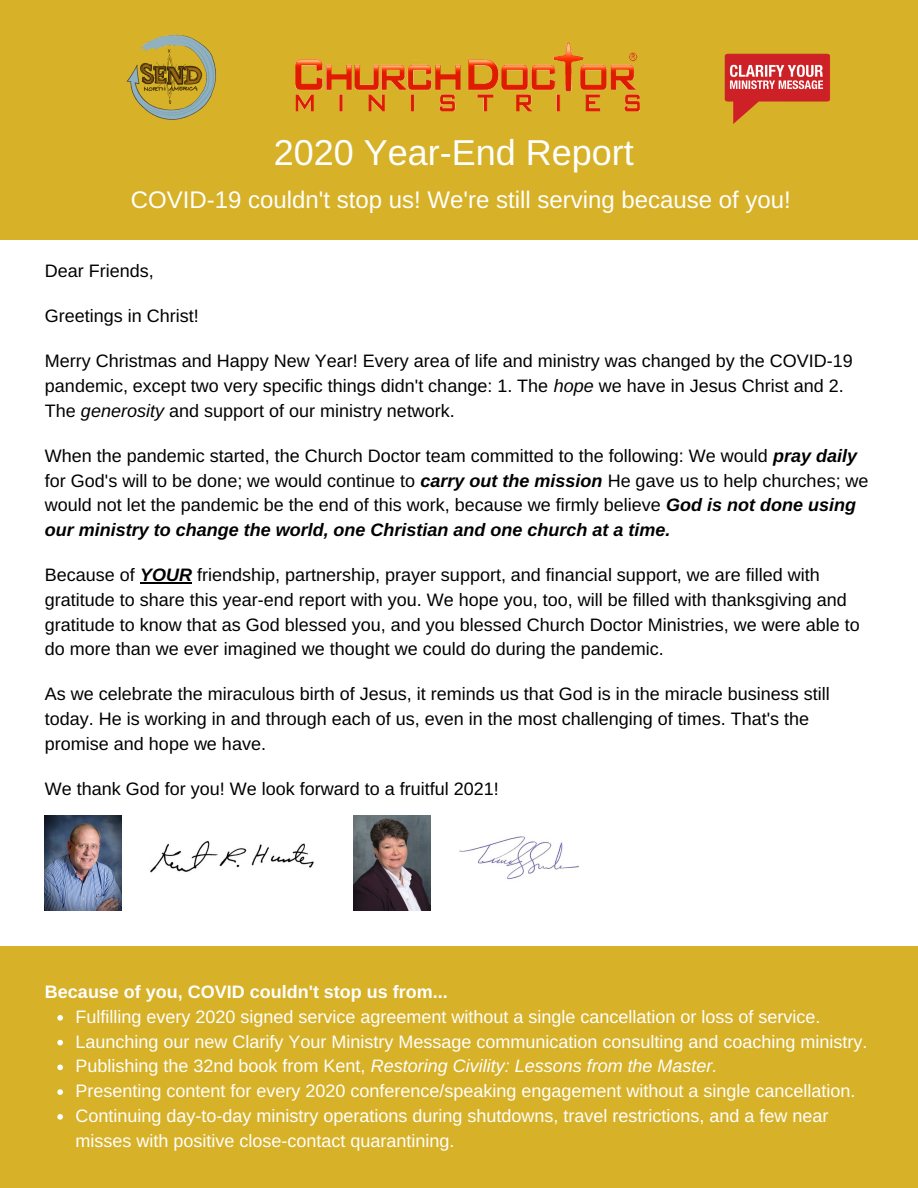
<style>
.page{position:relative;width:918px;height:1188px;background:#fff}
.page>*{position:absolute;margin:0;border:0;box-sizing:border-box;transform-origin:0 0}
.t1{font:36px "Arimo";color:#fff}
.t2{font:24px "Arimo";color:#fff}
.t3{font:18px/24.8px "Arimo";color:#000}
.t4{font:18px/24.8px "Arimo";color:#fff}
.t5{font:700 18px "Arimo";color:#fff}
.s1{font-style:italic}
.s2{font-weight:700;font-style:italic}
</style>
<div class="page">
<div style="left:0;top:0;width:918px;height:240px;background:#d7b128"></div>
<img style="left:295px;top:42px;width:345px;height:70px">
<img style="left:724px;top:53px;width:106px;height:71px">
<img style="left:126px;top:34px;width:90px;height:86px">
<hr style="left:140px;top:582px;width:52px;height:1px;background:#000">
<img style="left:459px;top:836px;width:120px;height:44px">
<img style="left:150px;top:840px;width:164px;height:33px">
<img style="left:45px;top:815px;width:76px;height:96px">
<img style="left:354px;top:815px;width:76px;height:96px">
<div style="left:0;top:946px;width:918px;height:242px;background:#d7b128"></div>
<svg style="left:57px;top:1015px;width:6px;height:6px"></svg>
<svg style="left:57px;top:1040px;width:6px;height:5px"></svg>
<svg style="left:57px;top:1065px;width:6px;height:5px"></svg>
<svg style="left:57px;top:1089px;width:6px;height:6px"></svg>
<svg style="left:57px;top:1114px;width:6px;height:6px"></svg>
<h1 class="t1" style="left:274px;top:132px;width:361px">2020 Year-End Report</h1>
<h2 class="t2" style="left:131px;top:186px;width:661px">COVID-19 couldn't stop us! We're still serving because of you!</h2>
<p class="t3" style="left:45px;top:259px;width:110px">Dear Friends,</p>
<p class="t3" style="left:45px;top:304px;width:155px">Greetings in Christ!</p>
<p class="t3" style="left:45px;top:349px;width:809px">Merry Christmas and Happy New Year! Every area of life and ministry was changed by the COVID-19 pandemic, except two very specific things didn't change: 1. The <span class="s1">hope</span> we have in Jesus Christ and 2.<br>The <span class="s1">generosity</span> and support of our ministry network.</p>
<p class="t3" style="left:45px;top:443px;width:825px">When the pandemic started, the Church Doctor team committed to the following: We would <span class="s2">pray daily </span>for God's will to be done; we would continue to <span class="s2">carry out the mission</span> He gave us to help churches; we would not let the pandemic be the end of this work, because we firmly believe <span class="s2">God is not done using our ministry to change the world, one Christian and one church at a time.</span></p>
<p class="t3" style="left:45px;top:563px;width:816px">Because of <span class="s2">YOUR</span> friendship, partnership, prayer support, and financial support, we are filled with gratitude to share this year-end report with you. We hope you, too, will be filled with thanksgiving and gratitude to know that as God blessed you, and you blessed Church Doctor Ministries, we were able to do more than we ever imagined we thought we could do during the pandemic.</p>
<p class="t3" style="left:45px;top:682px;width:786px">As we celebrate the miraculous birth of Jesus, it reminds us that God is in the miracle business still today. He is working in and through each of us, even in the most challenging of times. That's the promise and hope we have.</p>
<p class="t3" style="left:45px;top:776px;width:455px">We thank God for you! We look forward to a fruitful 2021!</p>
<p class="t5" style="left:45px;top:982px;width:404px">Because of you, COVID couldn't stop us from...</p>
<p class="t4" style="left:76px;top:1004px;width:793px">Fulfilling every 2020 signed service agreement without a single cancellation or loss of service.<br>Launching our new Clarify Your Ministry Message communication consulting and coaching ministry.<br>Publishing the 32nd book from Kent, <span class="s1">Restoring Civility: Lessons from the Master.<br></span>Presenting content for every 2020 conference/speaking engagement without a single cancellation.<br>Continuing day-to-day ministry operations during shutdowns, travel restrictions, and a few near misses with positive close-contact quarantining.</p>
</div>
